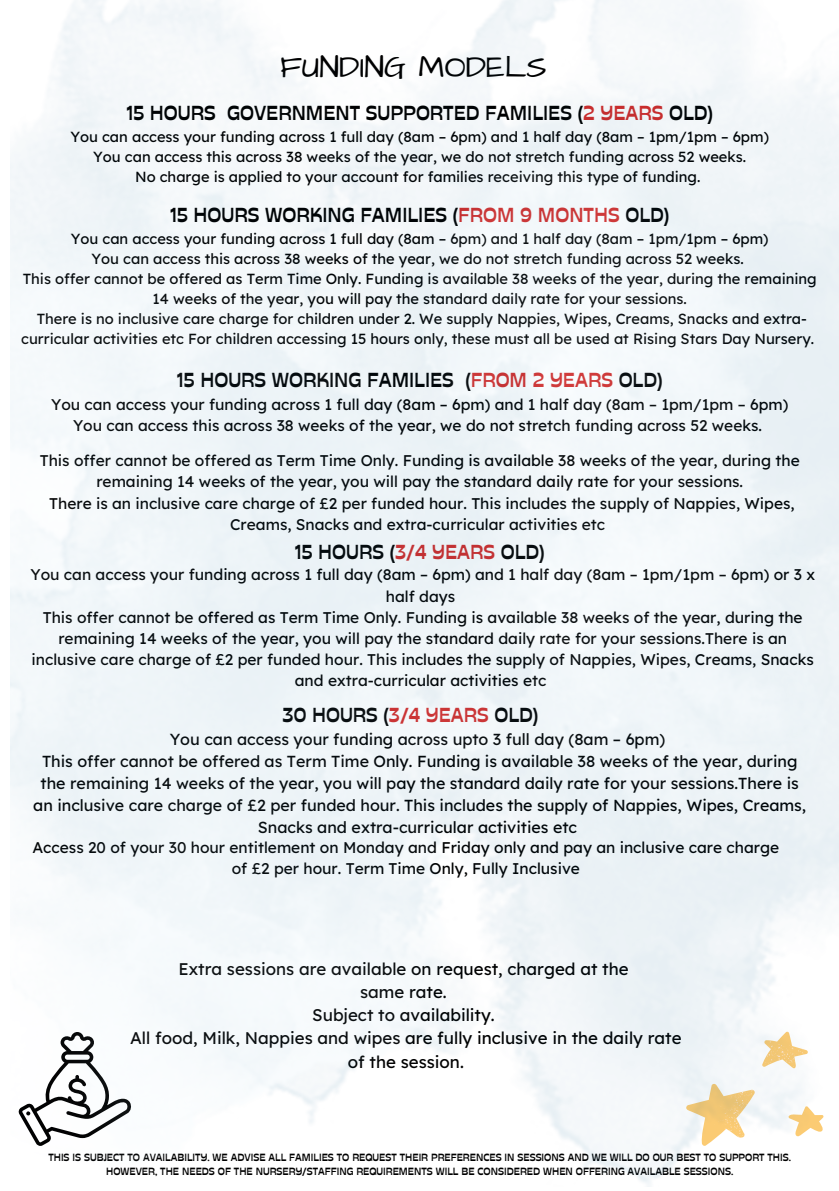
<style>
.page{position:relative;width:839px;height:1191px;background:#fff}
.page>*{position:absolute;margin:0;border:0;box-sizing:border-box;transform-origin:0 0}
.t1{font:31.4px "Architects Daughter";color:#000}
.t2{font:700 20.2px "Stadio Deva";color:#000}
.t3{font:16.8px/23.2px "Lexend Deca";color:#000;text-align:center}
.t4{font:16px/22.2px "Lexend Deca";color:#000;text-align:center}
.t5{font:15.6px/21.2px "Lexend Deca";color:#000;text-align:center}
.t6{font:15.4px/21.2px "Lexend Deca";color:#000;text-align:center}
.t7{font:14.6px/20px "Lexend Deca";color:#000;text-align:center}
.t8{font:700 10.4px/14px "Stadio Deva";color:#000;text-align:center}
.s1{color:#d32b29}
</style>
<div class="page">
<img style="left:11px;top:0;width:827px;height:1187px">
<h1 class="t1" style="left:280px;top:46px;width:268px">FUNDING MODELS</h1>
<h2 class="t2" style="left:126px;top:101px;width:588px">15 HOURS GOVERNMENT SUPPORTED FAMILIES (<span class="s1">2 YEARS</span> OLD)</h2>
<p class="t7" style="left:70px;top:127px;width:700px">You can access your funding across 1 full day (8am – 6pm) and 1 half day (8am – 1pm/1pm – 6pm)<br>You can access this across 38 weeks of the year, we do not stretch funding across 52 weeks.<br>No charge is applied to your account for families receiving this type of funding.</p>
<h2 class="t2" style="left:170px;top:203px;width:501px">15 HOURS WORKING FAMILIES (<span class="s1">FROM 9 MONTHS</span> OLD)</h2>
<p class="t7" style="left:21px;top:229px;width:797px">You can access your funding across 1 full day (8am – 6pm) and 1 half day (8am – 1pm/1pm – 6pm)<br>You can access this across 38 weeks of the year, we do not stretch funding across 52 weeks.<br>This offer cannot be offered as Term Time Only. Funding is available 38 weeks of the year, during the remaining 14 weeks of the year, you will pay the standard daily rate for your sessions.<br>There is no inclusive care charge for children under 2. We supply Nappies, Wipes, Creams, Snacks and extra&shy;curricular activities etc For children accessing 15 hours only, these must all be used at Rising Stars Day Nursery.</p>
<h2 class="t2" style="left:177px;top:368px;width:487px">15 HOURS WORKING FAMILIES (<span class="s1">FROM 2 YEARS</span> OLD)</h2>
<p class="t6" style="left:51px;top:394px;width:738px">You can access your funding across 1 full day (8am – 6pm) and 1 half day (8am – 1pm/1pm – 6pm)<br>You can access this across 38 weeks of the year, we do not stretch funding across 52 weeks.</p>
<p class="t5" style="left:40px;top:450px;width:761px">This offer cannot be offered as Term Time Only. Funding is available 38 weeks of the year, during the remaining 14 weeks of the year, you will pay the standard daily rate for your sessions.<br>There is an inclusive care charge of £2 per funded hour. This includes the supply of Nappies, Wipes, Creams, Snacks and extra-curricular activities etc</p>
<h3 class="t2" style="left:295px;top:540px;width:251px">15 HOURS (<span class="s1">3/4 YEARS</span> OLD)</h3>
<h2 class="t6" style="left:30px;top:564px;width:786px">You can access your funding across 1 full day (8am – 6pm) and 1 half day (8am – 1pm/1pm – 6pm) or 3 x half days<br>This offer cannot be offered as Term Time Only. Funding is available 38 weeks of the year, during the remaining 14 weeks of the year, you will pay the standard daily rate for your sessions.There is an inclusive care charge of £2 per funded hour. This includes the supply of Nappies, Wipes, Creams, Snacks and extra-curricular activities etc</h2>
<h3 class="t2" style="left:282px;top:703px;width:257px">30 HOURS (<span class="s1">3/4 YEARS</span> OLD)</h3>
<h2 class="t4" style="left:33px;top:727px;width:774px">You can access your funding across upto 3 full day (8am – 6pm)<br>This offer cannot be offered as Term Time Only. Funding is available 38 weeks of the year, during the remaining 14 weeks of the year, you will pay the standard daily rate for your sessions.There is an inclusive care charge of £2 per funded hour. This includes the supply of Nappies, Wipes, Creams, Snacks and extra-curricular activities etc</h2>
<h3 class="t6" style="left:32px;top:837px;width:748px">Access 20 of your 30 hour entitlement on Monday and Friday only and pay an inclusive care charge of £2 per hour. Term Time Only, Fully Inclusive</h3>
<h3 class="t3" style="left:130px;top:957px;width:553px">Extra sessions are available on request, charged at the<br>same rate.<br>Subject to availability.<br>All food, Milk, Nappies and wipes are fully inclusive in the daily rate of the session.</h3>
<p class="t8" style="left:48px;top:1151px;width:744px">THIS IS SUBJECT TO AVAILABILITY. WE ADVISE ALL FAMILIES TO REQUEST THEIR PREFERENCES IN SESSIONS AND WE WILL DO OUR BEST TO SUPPORT THIS.<br>HOWEVER, THE NEEDS OF THE NURSERY/STAFFING REQUIREMENTS WILL BE CONSIDERED WHEN OFFERING AVAILABLE SESSIONS.</p>
</div>
